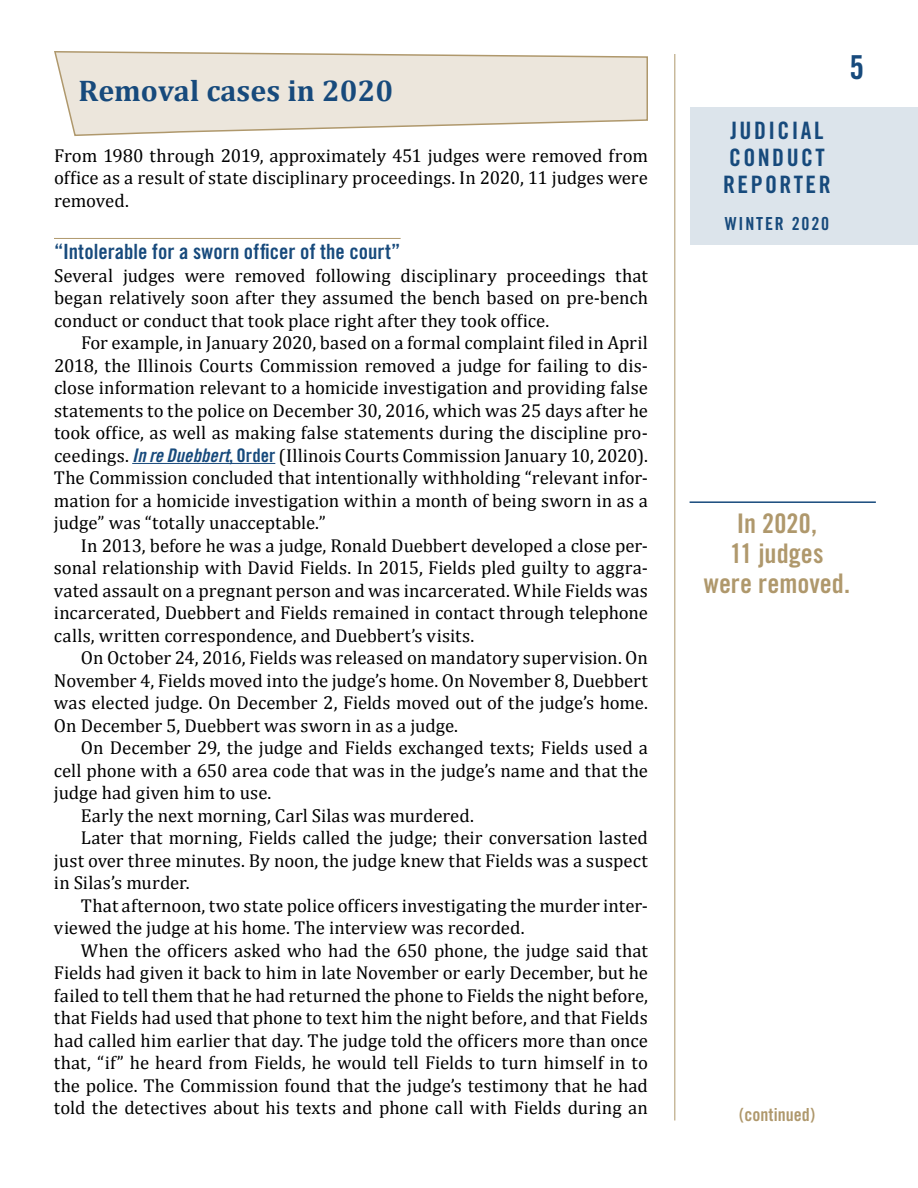
<style>
.page{position:relative;width:918px;height:1188px;background:#fff}
.page>*{position:absolute;margin:0;border:0;box-sizing:border-box;transform-origin:0 0}
.t1{font:33px "Trade Gothic Bold Cond Twenty";color:#174a7c}
.t2{font:700 30px "Cambria";color:#174a7c}
.t3{font:27px/30px "Trade Gothic Bold Cond Twenty";color:#af986c;text-align:center}
.t4{font:24px/27px "Trade Gothic Bold Cond Twenty";letter-spacing:.1em;color:#174a7c;text-align:center}
.t5{font:21px "Trade Gothic Bold Cond Twenty";color:#174a7c}
.t6{font:18.75px/22.5px "Cambria";color:#000;text-align:justify}
.t7{font:18px "Trade Gothic Bold Cond Twenty";color:#af986c}
.t8{font:18px "Trade Gothic Bold Cond Twenty";letter-spacing:.1em;color:#174a7c}
.s1{font-family:"Trade Gothic Bold Cond Twenty Obl";color:#174a7c}
.s2{font-family:"Trade Gothic Bold Cond Twenty";color:#174a7c}
</style>
<div class="page">
<div style="left:690px;top:107px;width:228px;height:138px;background:#dce4eb"></div>
<hr style="left:675px;top:54px;width:1px;height:1066px;background:#af986c">
<hr style="left:690px;top:501px;width:186px;height:2px;background:#174a7c">
<hr style="left:54px;top:238px;width:347px;height:1px;background:#af986c">
<hr style="left:132px;top:463px;width:143px;height:1px;background:#174a7c">
<svg style="left:54px;top:51px;width:594px;height:85px;background:#ece6dc"></svg>
<h2 class="t2" style="left:78px;top:69px;width:316px">Removal cases in 2020</h2>
<p class="t6" style="left:54px;top:144px;width:596px">From 1980 through 2019, approximately 451 judges were removed from office as a result of state disciplinary proceedings. In 2020, 11 judges were removed.</p>
<p class="t5" style="left:54px;top:239px;width:348px">“Intolerable for a sworn officer of the court”</p>
<p class="t6" style="left:54px;top:264px;width:596px">Several judges were removed following disciplinary proceedings that began relatively soon after they assumed the bench based on pre-bench conduct or conduct that took place right after they took office.</p>
<p class="t6" style="left:54px;top:331px;width:596px;text-indent:27px">For example, in January 2020, based on a formal complaint filed in April 2018, the Illinois Courts Commission removed a judge for failing to dis&shy;close information relevant to a homicide investigation and providing false statements to the police on December 30, 2016, which was 25 days after he took office, as well as making false statements during the discipline pro&shy;ceedings. <span class="s1">In re Duebbert</span><span class="s2">, Order</span> (Illinois Courts Commission January 10, 2020).<br>The Commission concluded that intentionally withholding “relevant infor&shy;mation for a homicide investigation within a month of being sworn in as a judge” was “totally unacceptable.”</p>
<p class="t6" style="left:54px;top:534px;width:596px;text-indent:27px">In 2013, before he was a judge, Ronald Duebbert developed a close per&shy;sonal relationship with David Fields. In 2015, Fields pled guilty to aggra&shy;vated assault on a pregnant person and was incarcerated. While Fields was incarcerated, Duebbert and Fields remained in contact through telephone calls, written correspondence, and Duebbert’s visits.</p>
<p class="t6" style="left:54px;top:646px;width:596px;text-indent:27px">On October 24, 2016, Fields was released on mandatory supervision. On November 4, Fields moved into the judge’s home. On November 8, Duebbert was elected judge. On December 2, Fields moved out of the judge’s home.<br>On December 5, Duebbert was sworn in as a judge.</p>
<p class="t6" style="left:81px;top:736px;width:568px">On December 29, the judge and Fields exchanged texts; Fields used a</p>
<p class="t6" style="left:54px;top:759px;width:596px">cell phone with a 650 area code that was in the judge’s name and that the</p>
<p class="t6" style="left:54px;top:781px;width:219px">judge had given him to use.</p>
<p class="t6" style="left:81px;top:804px;width:395px">Early the next morning, Carl Silas was murdered.</p>
<p class="t6" style="left:81px;top:826px;width:569px">Later that morning, Fields called the judge; their conversation lasted</p>
<p class="t6" style="left:54px;top:849px;width:596px">just over three minutes. By noon, the judge knew that Fields was a suspect</p>
<p class="t6" style="left:54px;top:871px;width:137px">in Silas’s murder.</p>
<p class="t6" style="left:81px;top:894px;width:569px">That afternoon, two state police officers investigating the murder inter-</p>
<p class="t6" style="left:54px;top:916px;width:472px">viewed the judge at his home. The interview was recorded.</p>
<p class="t6" style="left:81px;top:939px;width:568px">When the officers asked who had the 650 phone, the judge said that</p>
<p class="t6" style="left:54px;top:961px;width:596px">Fields had given it back to him in late November or early December, but he</p>
<p class="t6" style="left:54px;top:984px;width:595px">failed to tell them that he had returned the phone to Fields the night before,</p>
<p class="t6" style="left:54px;top:1006px;width:596px">that Fields had used that phone to text him the night before, and that Fields</p>
<p class="t6" style="left:54px;top:1029px;width:596px">had called him earlier that day. The judge told the officers more than once</p>
<p class="t6" style="left:54px;top:1051px;width:596px">that, “if” he heard from Fields, he would tell Fields to turn himself in to</p>
<p class="t6" style="left:54px;top:1074px;width:595px">the police. The Commission found that the judge’s testimony that he had</p>
<p class="t6" style="left:54px;top:1096px;width:596px">told the detectives about his texts and phone call with Fields during an</p>
<p class="t4" style="left:723px;top:116px;width:109px">JUDICIAL<br>CONDUCT<br>REPORTER</p>
<p class="t8" style="left:725px;top:213px;width:106px">WINTER 2020</p>
<h1 class="t1" style="left:849px;top:47px;width:16px">5</h1>
<h3 class="t3" style="left:704px;top:508px;width:148px">In 2020,<br>11 judges were removed.</h3>
<p class="t7" style="left:739px;top:1103px;width:78px">(continued)</p>
</div>
